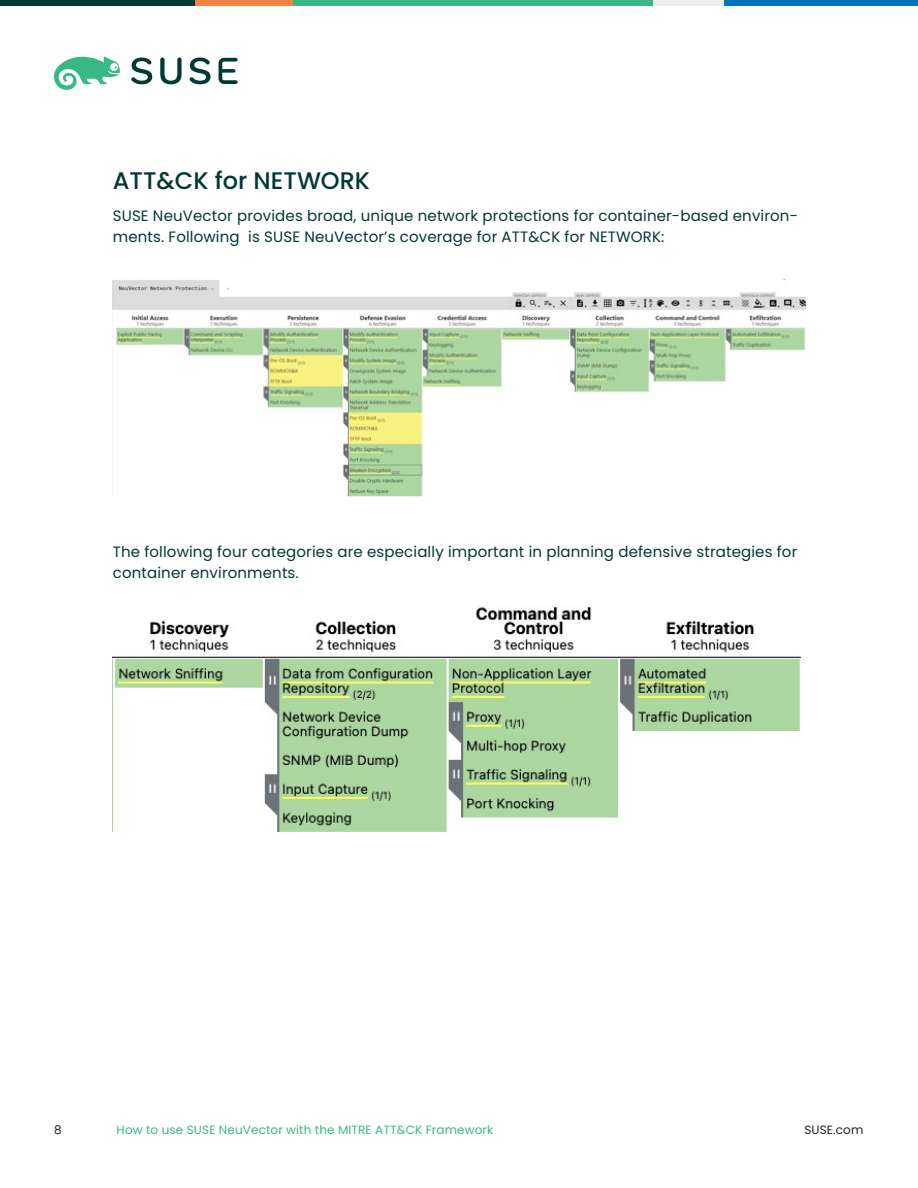
<style>
.page{position:relative;width:918px;height:1188px;background:#fff}
.page>*{position:absolute;margin:0;border:0;box-sizing:border-box;transform-origin:0 0}
.Body_-_10_14{font:500 24px "Poppins";color:#013935}
.Body_-_10_14-2{font:15px/21px "Poppins";letter-spacing:.01em;color:#013935}
.t1{font:12px "Poppins";letter-spacing:.01em;color:#38b983}
.t2{font:12px "Poppins";letter-spacing:.01em;color:#231f20}
</style>
<div class="page">
<svg style="left:131px;top:58px;width:107px;height:26px"></svg>
<svg style="left:54px;top:57px;width:66px;height:33px"></svg>
<div style="left:724px;top:0;width:194px;height:6px;background:#0073bc"></div>
<div style="left:653px;top:0;width:71px;height:6px;background:#eeeeef"></div>
<div style="left:293px;top:0;width:360px;height:6px;background:#38b983"></div>
<div style="left:195px;top:0;width:98px;height:6px;background:#f58345"></div>
<div style="left:0;top:0;width:195px;height:6px;background:#013935"></div>
<img style="left:113px;top:279px;width:692px;height:219px">
<img style="left:113px;top:606px;width:690px;height:227px">
<p class="Body_-_10_14" style="left:113px;top:167px;width:259px">ATT&amp;CK for NETWORK</p>
<p class="Body_-_10_14-2" style="left:113px;top:205px;width:687px">SUSE NeuVector provides broad, unique network protections for container-based environ&shy;ments. Following is SUSE NeuVector’s coverage for ATT&amp;CK for NETWORK:</p>
<p class="Body_-_10_14-2" style="left:113px;top:541px;width:686px">The following four categories are especially important in planning defensive strategies for container environments.</p>
<p class="t2" style="left:54px;top:1123px;width:9px">8</p>
<p class="t1" style="left:117px;top:1123px;width:378px">How to use SUSE NeuVector with the MITRE ATT&amp;CK Framework</p>
<p class="t2" style="left:804px;top:1123px;width:61px">SUSE.com</p>
</div>
